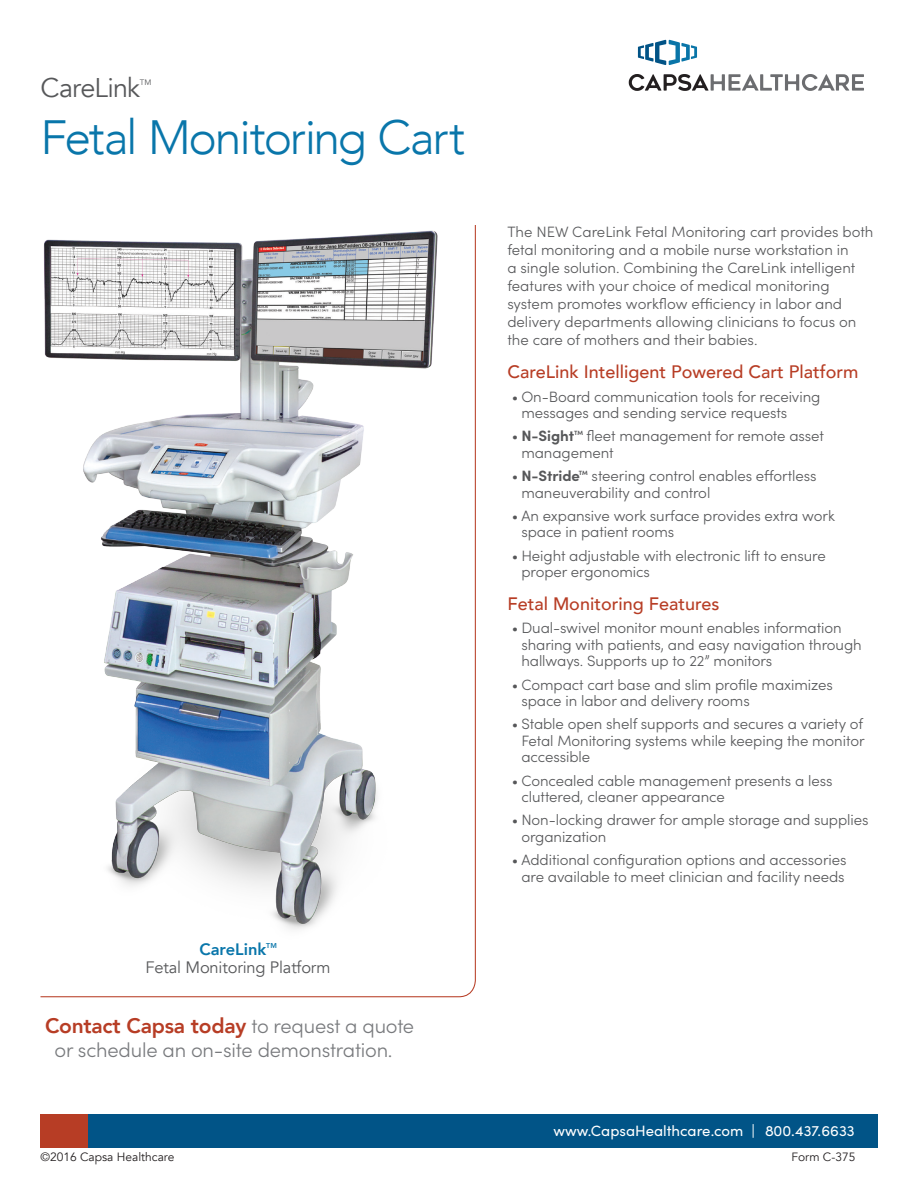
<style>
.page{position:relative;width:918px;height:1188px;background:#fff}
.page>*{position:absolute;margin:0;border:0;box-sizing:border-box;transform-origin:0 0}
.t1{font:300 48px "Avenir";letter-spacing:-.045em;color:#0976aa}
.t2{font:27px "Avenir";letter-spacing:-.03em;color:#57585a}
.t3{font:800 21px "Avenir";letter-spacing:-.01em;color:#b73d25}
.t4{font:300 20.1px "Sofia Pro";letter-spacing:-.01em;color:#787a7d}
.t5{font:500 18px "Avenir";color:#b73d25}
.t6{font:16.5px "Avenir";letter-spacing:-.01em;color:#57585a}
.t7{font:800 16.5px "Avenir";color:#0976aa}
.t8{font:300 15px/16.5px "Sofia Pro";letter-spacing:-.005em;color:#57585a}
.t9{font:15px "Sofia Pro";color:#fff}
.t10{font:700 15px "Sofia Pro";letter-spacing:-.005em;color:#57585a}
.t11{font:12px "Avenir";color:#231f20}
.t12{font:7.8px "Avenir";color:#57585a}
.t13{font:800 7.05px "Avenir";color:#0976aa}
.t14{font:700 6.15px "Sofia Pro";color:#57585a}
.s1{font-family:"Sofia Pro";font-weight:300;font-size:20.1px;color:#787a7d}
.s2{font-weight:300}
</style>
<div class="page">
<svg style="left:40px;top:225px;width:436px;height:773px"></svg>
<svg style="left:629px;top:74px;width:235px;height:17px"></svg>
<svg style="left:638px;top:40px;width:59px;height:25px"></svg>
<div style="left:88px;top:1114px;width:790px;height:34px;background:#015487"></div>
<div style="left:40px;top:1114px;width:48px;height:34px;background:#b73d25"></div>
<h2 class="t2" style="left:40px;top:71px;width:101px">CareLink</h2>
<p class="t12" style="left:140px;top:77px;width:13px">TM</p>
<h1 class="t1" style="left:40px;top:109px;width:426px">Fetal Monitoring Cart</h1>
<p class="t7" style="left:199px;top:936px;width:68px">CareLink</p>
<p class="t13" style="left:266px;top:940px;width:12px">TM</p>
<p class="t6" style="left:146px;top:957px;width:187px">Fetal Monitoring Platform</p>
<h3 class="t3" style="left:45px;top:1009px;width:371px">Contact Capsa today <span class="s1">to request a quote</span></h3>
<h3 class="t4" style="left:55px;top:1036px;width:340px">or schedule an on-site demonstration.</h3>
<p class="t11" style="left:40px;top:1150px;width:135px">©2016 Capsa Healthcare</p>
<p class="t8" style="left:507px;top:222px;width:368px;line-height:18px">The NEW CareLink Fetal Monitoring cart provides both fetal monitoring and a mobile nurse workstation in<br>a single solution. Combining the CareLink intelligent features with your choice of medical monitoring system promotes workflow efficiency in labor and delivery departments allowing clinicians to focus on the care of mothers and their babies.</p>
<p class="t5" style="left:507px;top:357px;width:353px">CareLink Intelligent Powered Cart Platform</p>
<p class="t8" style="left:521px;top:387px;width:300px;text-indent:-10px">• On-Board communication tools for receiving messages and sending service requests</p>
<p class="t10" style="left:512px;top:425px;width:64px"><span class="s2">•</span> N-Sight</p>
<p class="t14" style="left:574px;top:428px;width:10px">TM</p>
<p class="t8" style="left:521px;top:427px;width:304px;text-indent:65px">fleet management for remote asset management</p>
<p class="t10" style="left:512px;top:464px;width:70px"><span class="s2">•</span> N-Stride</p>
<p class="t14" style="left:579px;top:468px;width:10px">TM</p>
<p class="t8" style="left:521px;top:467px;width:297px;text-indent:70px">steering control enables effortless maneuverability and control</p>
<p class="t8" style="left:521px;top:507px;width:315px;text-indent:-10px">• An expansive work surface provides extra work space in patient rooms</p>
<p class="t8" style="left:521px;top:546px;width:306px;text-indent:-10px">• Height adjustable with electronic lift to ensure proper ergonomics</p>
<p class="t5" style="left:507px;top:588px;width:214px">Fetal Monitoring Features</p>
<p class="t8" style="left:521px;top:619px;width:342px;text-indent:-10px">• Dual-swivel monitor mount enables information sharing with patients, and easy navigation through hallways. Supports up to 22” monitors</p>
<p class="t8" style="left:521px;top:675px;width:313px;text-indent:-10px">• Compact cart base and slim profile maximizes space in labor and delivery rooms</p>
<p class="t8" style="left:521px;top:715px;width:345px;text-align:justify;text-indent:-10px">• Stable open shelf supports and secures a variety of Fetal Monitoring systems while keeping the monitor accessible</p>
<p class="t8" style="left:521px;top:771px;width:313px;text-indent:-10px">• Concealed cable management presents a less cluttered, cleaner appearance</p>
<p class="t8" style="left:521px;top:811px;width:349px;text-indent:-10px">• Non-locking drawer for ample storage and supplies organization</p>
<p class="t8" style="left:512px;top:851px;width:336px;text-align:center">• Additional configuration options and accessories are available to meet clinician and facility needs</p>
<p class="t9" style="left:554px;top:1119px;width:303px">www.CapsaHealthcare.com | 800.437.6633</p>
<p class="t11" style="left:791px;top:1150px;width:66px">Form C-375</p>
</div>
